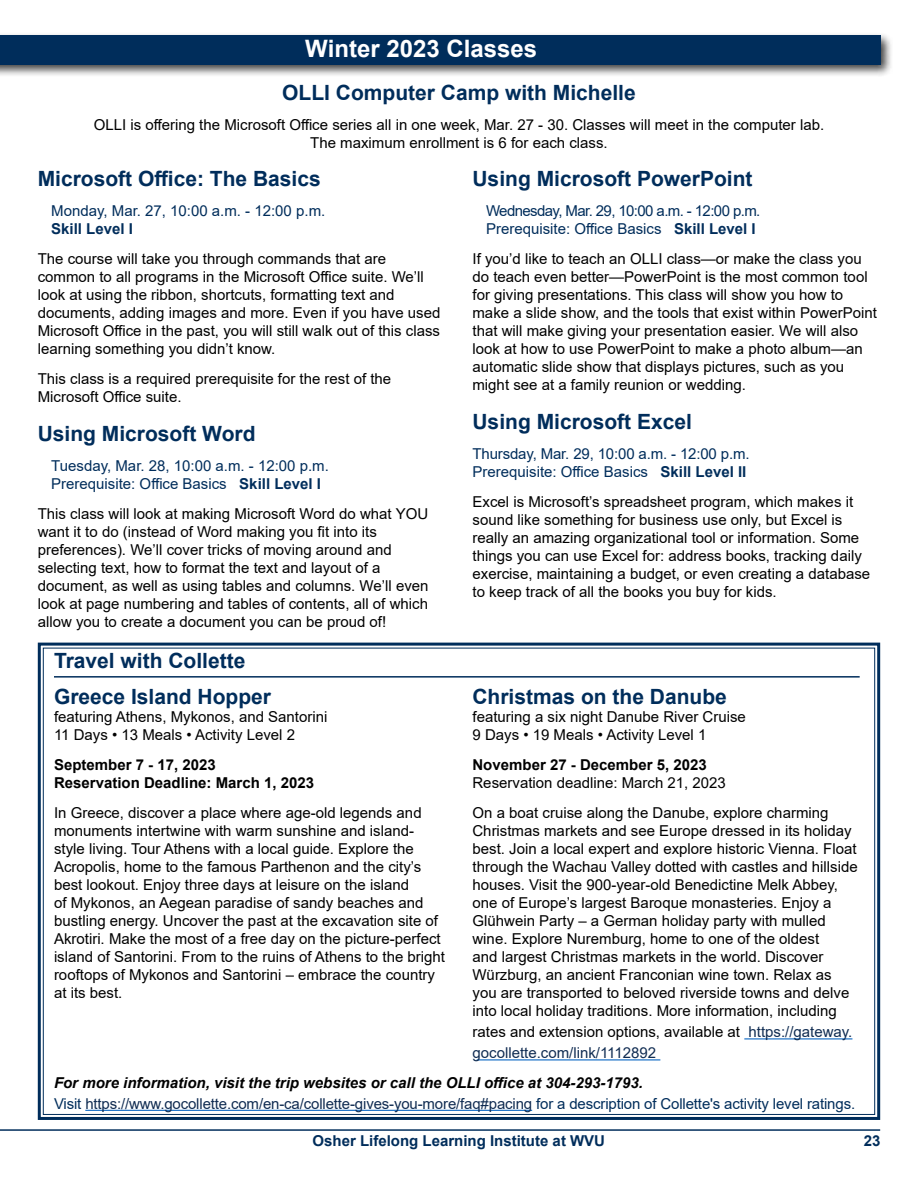
<style>
.page{position:relative;width:918px;height:1188px;background:#fff}
.page>*{position:absolute;margin:0;border:0;box-sizing:border-box;transform-origin:0 0}
.t1{font:700 24px "Arial";color:#fff}
.t2{font:700 21px/36.8px "Arial";color:#002d5b}
.t3{font:15px/18px "Arial";color:#000}
.t4{font:15px/18px "Arial";color:#002d5b}
.t5{font:italic 700 15px/21px "Arial";color:#000}
.t6{font:15px/21px "Arial";color:#102c52}
.t7{font:700 15px/18px "Arial";color:#000}
.t8{font:700 15px "Arial";color:#002d5b}
.s1{font-weight:700}
.s2{color:#000}
.s3{font-weight:400;font-style:normal;color:#002d5b}
.s4{font-weight:400;font-style:normal;color:#102c52}
</style>
<div class="page">
<div style="left:0;top:32px;width:893px;height:45px;background:#000;opacity:.75"></div>
<div style="left:0;top:36px;width:880px;height:29px;background:#002d5b"></div>
<hr style="left:0;top:1129px;width:880px;height:2px;background:#002d5b">
<svg style="left:37px;top:642px;width:844px;height:478px"></svg>
<hr style="left:85px;top:1110px;width:447px;height:1px;background:#0563c1">
<h1 class="t1" style="left:305px;top:32px;width:233px">Winter 2023 Classes</h1>
<h2 class="t2" style="left:282px;top:74px;width:355px">OLLI Computer Camp with Michelle</h2>
<p class="t3" style="left:94px;top:115px;width:732px;text-align:center">OLLI is offering the Microsoft Office series all in one week, Mar. 27 - 30. Classes will meet in the computer lab.<br>The maximum enrollment is 6 for each class.</p>
<h2 class="t2" style="left:472px;top:160px;width:282px">Using Microsoft PowerPoint</h2>
<p class="t4" style="left:486px;top:202px;width:276px">Wednesday, Mar. 29, 10:00 a.m. - 12:00 p.m.<br>Prerequisite: Office Basics <span class="s1">Skill Level I</span></p>
<p class="t3" style="left:472px;top:250px;width:406px">If you’d like to teach an OLLI class—or make the class you do teach even better—PowerPoint is the most common tool for giving presentations. This class will show you how to make a slide show, and the tools that exist within PowerPoint that will make giving your presentation easier. We will also look at how to use PowerPoint to make a photo album—an automatic slide show that displays pictures, such as you might see at a family reunion or wedding.</p>
<h2 class="t2" style="left:472px;top:403px;width:221px">Using Microsoft Excel</h2>
<p class="t4" style="left:472px;top:445px;width:279px">Thursday, Mar. 29, 10:00 a.m. - 12:00 p.m.<br>Prerequisite: Office Basics <span class="s1">Skill Level II</span></p>
<p class="t3" style="left:472px;top:493px;width:399px">Excel is Microsoft’s spreadsheet program, which makes it sound like something for business use only, but Excel is really an amazing organizational tool or information. Some things you can use Excel for: address books, tracking daily exercise, maintaining a budget, or even creating a database to keep track of all the books you buy for kids.</p>
<h2 class="t2" style="left:38px;top:160px;width:284px">Microsoft Office: The Basics</h2>
<p class="t4" style="left:51px;top:202px;width:276px">Monday, Mar. 27, 10:00 a.m. - 12:00 p.m.</p>
<p class="t8" style="left:51px;top:218px;width:83px">Skill Level I</p>
<p class="t3" style="left:38px;top:250px;width:404px">The course will take you through commands that are common to all programs in the Microsoft Office suite. We’ll look at using the ribbon, shortcuts, formatting text and documents, adding images and more. Even if you have used Microsoft Office in the past, you will still walk out of this class learning something you didn’t know.</p>
<p class="t3" style="left:38px;top:370px;width:355px">This class is a required prerequisite for the rest of the<br>Microsoft Office suite.</p>
<h2 class="t2" style="left:38px;top:415px;width:219px">Using Microsoft Word</h2>
<p class="t4" style="left:51px;top:457px;width:279px">Tuesday, Mar. 28, 10:00 a.m. - 12:00 p.m.<br>Prerequisite: Office Basics <span class="s1">Skill Level I</span></p>
<p class="t3" style="left:38px;top:505px;width:392px">This class will look at making Microsoft Word do what YOU want it to do (instead of Word making you fit into its preferences). We’ll cover tricks of moving around and selecting text, how to format the text and layout of a document, as well as using tables and columns. We’ll even look at page numbering and tables of contents, all of which allow you to create a document you can be proud of!</p>
<h2 class="t2" style="left:54px;top:642px;width:219px">Travel with Collette<br>Greece Island Hopper</h2>
<p class="t3" style="left:54px;top:708px;width:275px">featuring Athens, Mykonos, and Santorini<br>11 Days • 13 Meals • Activity Level 2</p>
<p class="t7" style="left:54px;top:756px;width:262px">September 7 - 17, 2023<br>Reservation Deadline: March 1, 2023</p>
<p class="t3" style="left:54px;top:804px;width:393px">In Greece, discover a place where age-old legends and monuments intertwine with warm sunshine and island&shy;style living. Tour Athens with a local guide. Explore the Acropolis, home to the famous Parthenon and the city’s best lookout. Enjoy three days at leisure on the island<br>of Mykonos, an Aegean paradise of sandy beaches and bustling energy. Uncover the past at the excavation site of Akrotiri. Make the most of a free day on the picture-perfect island of Santorini. From to the ruins of Athens to the bright rooftops of Mykonos and Santorini – embrace the country at its best.</p>
<h2 class="t2" style="left:472px;top:679px;width:256px">Christmas on the Danube</h2>
<p class="t3" style="left:472px;top:708px;width:275px">featuring a six night Danube River Cruise<br>9 Days • 19 Meals • Activity Level 1</p>
<p class="t7" style="left:472px;top:756px;width:236px">November 27 - December 5, 2023</p>
<p class="t3" style="left:472px;top:768px;width:358px;line-height:30px">Reservation deadline: March 21, 2023<br>On a boat cruise along the Danube, explore charming</p>
<p class="t3" style="left:472px;top:822px;width:387px">Christmas markets and see Europe dressed in its holiday best. Join a local expert and explore historic Vienna. Float through the Wachau Valley dotted with castles and hillside houses. Visit the 900-year-old Benedictine Melk Abbey, one of Europe’s largest Baroque monasteries. Enjoy a Glühwein Party – a German holiday party with mulled wine. Explore Nuremburg, home to one of the oldest<br>and largest Christmas markets in the world. Discover Würzburg, an ancient Franconian wine town. Relax as you are transported to beloved riverside towns and delve into local holiday traditions. More information, including</p>
<p class="t6" style="left:472px;top:1021px;width:381px"><span class="s2">rates and extension options, available at</span> https://gateway. gocollette.com/link/1112892</p>
<p class="t5" style="left:54px;top:1072px;width:803px">For more information, visit the trip websites or call the OLLI office at 304-293-1793.<br><span class="s3">Visit</span> <span class="s4">https://www.gocollette.com/en-ca/collette-gives-you-more/faq#pacing</span> <span class="s3">for a description of Collette's activity level ratings.</span></p>
<p class="t8" style="left:313px;top:1130px;width:294px">Osher Lifelong Learning Institute at WVU</p>
<p class="t8" style="left:864px;top:1130px;width:18px">23</p>
</div>
